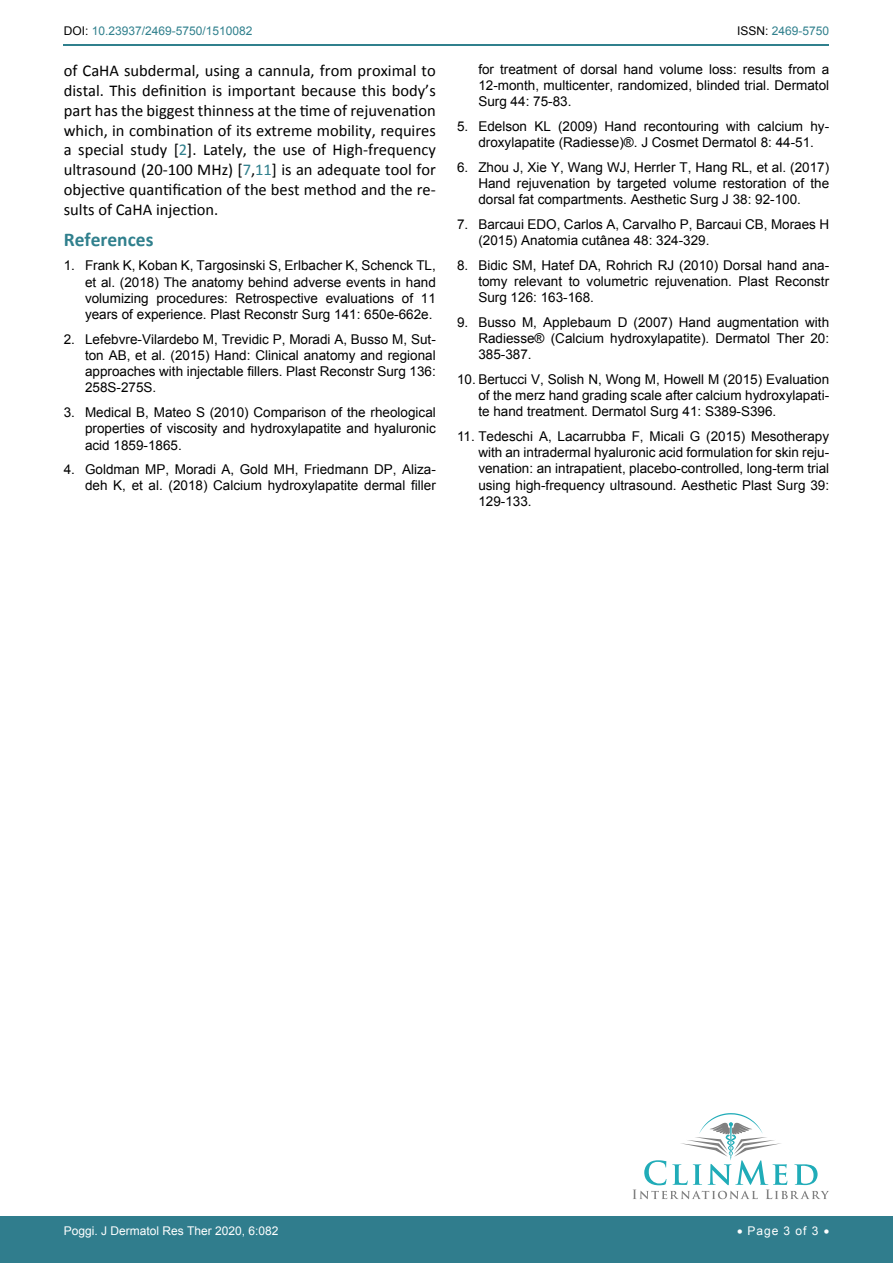
<style>
.page{position:relative;width:893px;height:1263px;background:#fff}
.page>*{position:absolute;margin:0;border:0;box-sizing:border-box;transform-origin:0 0}
.t1{font:700 19.5px "Calibri";color:#30808d}
.t2{font:16.5px/19.8px "Calibri";color:#000;text-align:justify}
.t3{font:13.5px/16.2px "Arial";color:#000;text-align:justify}
.t4{font:12px "Arial";color:#30808d}
.t5{font:12px "Arial";color:#fff}
.s1{color:#000}
.s2{color:#30808d}
</style>
<div class="page">
<hr style="left:64px;top:44px;width:765px;height:2px;background:#30808d">
<div style="left:0;top:1216px;width:893px;height:47px;background:#307d8d"></div>
<svg style="left:633px;top:1113px;width:196px;height:86px"></svg>
<p class="t4" style="left:64px;top:23px;width:190px"><span class="s1">DOI:</span> 10.23937/2469-5750/1510082</p>
<p class="t4" style="left:737px;top:23px;width:94px"><span class="s1">ISSN:</span> 2469-5750</p>
<p class="t2" style="left:64px;top:61px;width:374px">of CaHA subdermal, using a cannula, from proximal to distal. This definition is important because this body’s part has the biggest thinness at the time of rejuvenation which, in combination of its extreme mobility, requires a special study [<span class="s2">2</span>]. Lately, the use of High-frequency ultrasound (20-100 MHz) [<span class="s2">7</span>,<span class="s2">11</span>] is an adequate tool for objective quantification of the best method and the re&shy;sults of CaHA injection.</p>
<h1 class="t1" style="left:64px;top:227px;width:91px">References</h1>
<p class="t3" style="left:85px;top:258px;width:352px;text-indent:-21px">1. Frank K, Koban K, Targosinski S, Erlbacher K, Schenck TL, et al. (2018) The anatomy behind adverse events in hand volumizing procedures: Retrospective evaluations of 11 years of experience. Plast Reconstr Surg 141: 650e-662e.</p>
<p class="t3" style="left:85px;top:331px;width:352px;text-indent:-21px">2. Lefebvre-Vilardebo M, Trevidic P, Moradi A, Busso M, Sut&shy;ton AB, et al. (2015) Hand: Clinical anatomy and regional approaches with injectable fillers. Plast Reconstr Surg 136:<br>258S-275S.</p>
<p class="t3" style="left:85px;top:404px;width:352px;text-indent:-21px">3. Medical B, Mateo S (2010) Comparison of the rheological properties of viscosity and hydroxylapatite and hyaluronic acid 1859-1865.</p>
<p class="t3" style="left:64px;top:461px;width:374px;text-align:right">4. Goldman MP, Moradi A, Gold MH, Friedmann DP, Aliza&shy;deh K, et al. (2018) Calcium hydroxylapatite dermal filler</p>
<p class="t3" style="left:478px;top:61px;width:352px">for treatment of dorsal hand volume loss: results from a 12-month, multicenter, randomized, blinded trial. Dermatol Surg 44: 75-83.</p>
<p class="t3" style="left:457px;top:118px;width:374px;text-align:center">5. Edelson KL (2009) Hand recontouring with calcium hy&shy;droxylapatite (Radiesse)®. J Cosmet Dermatol 8: 44-51.</p>
<p class="t3" style="left:478px;top:159px;width:352px;text-indent:-21px">6. Zhou J, Xie Y, Wang WJ, Herrler T, Hang RL, et al. (2017)<br>Hand rejuvenation by targeted volume restoration of the dorsal fat compartments. Aesthetic Surg J 38: 92-100.</p>
<p class="t3" style="left:478px;top:216px;width:352px;text-indent:-21px">7. Barcaui EDO, Carlos A, Carvalho P, Barcaui CB, Moraes H (2015) Anatomia cutânea 48: 324-329.</p>
<p class="t3" style="left:478px;top:257px;width:352px;text-indent:-21px">8. Bidic SM, Hatef DA, Rohrich RJ (2010) Dorsal hand ana&shy;tomy relevant to volumetric rejuvenation. Plast Reconstr Surg 126: 163-168.</p>
<p class="t3" style="left:478px;top:314px;width:352px;text-indent:-21px">9. Busso M, Applebaum D (2007) Hand augmentation with Radiesse® (Calcium hydroxylapatite). Dermatol Ther 20:<br>385-387.</p>
<p class="t3" style="left:478px;top:371px;width:352px;text-indent:-21px">10. Bertucci V, Solish N, Wong M, Howell M (2015) Evaluation of the merz hand grading scale after calcium hydroxylapati&shy;te hand treatment. Dermatol Surg 41: S389-S396.</p>
<p class="t3" style="left:478px;top:428px;width:352px;text-indent:-21px">11. Tedeschi A, Lacarrubba F, Micali G (2015) Mesotherapy with an intradermal hyaluronic acid formulation for skin reju&shy;venation: an intrapatient, placebo-controlled, long-term trial using high-frequency ultrasound. Aesthetic Plast Surg 39:<br>129-133.</p>
<p class="t5" style="left:64px;top:1223px;width:216px">Poggi. J Dermatol Res Ther 2020, 6:082</p>
<p class="t5" style="left:737px;top:1223px;width:94px">• Page 3 of 3 •</p>
</div>
